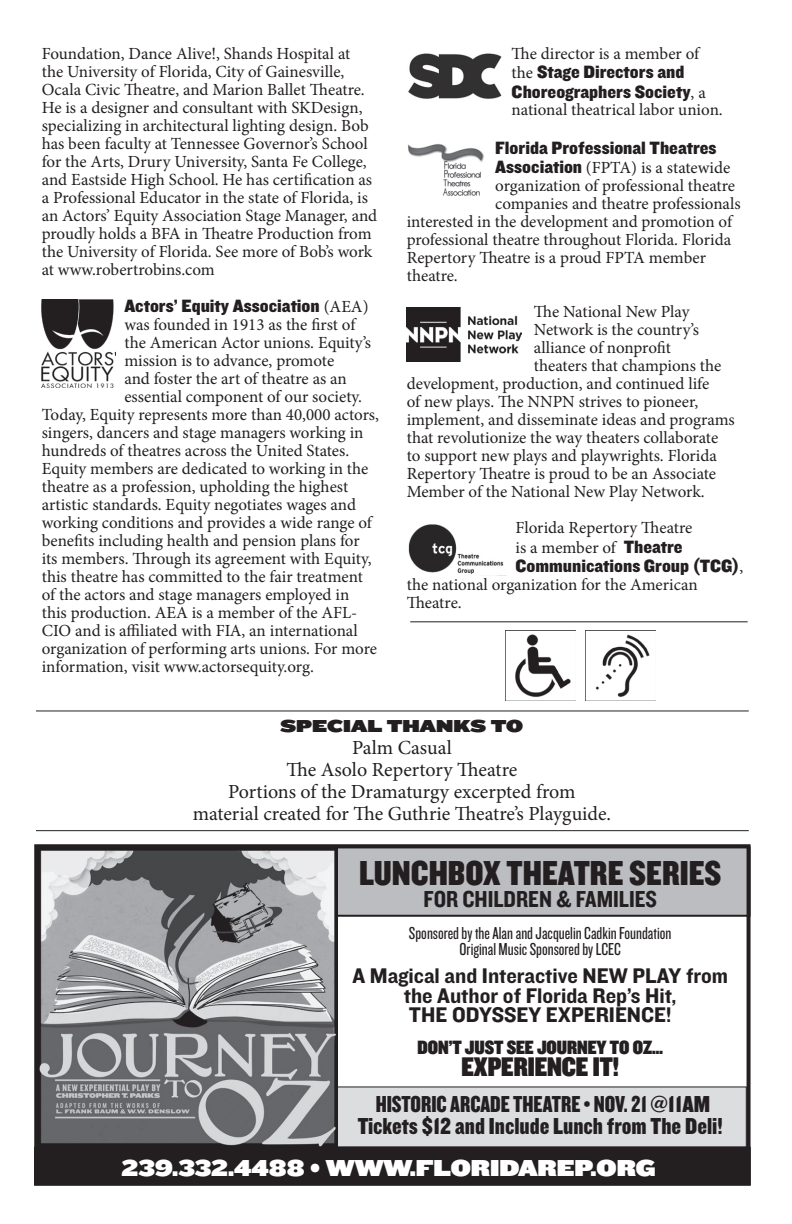
<style>
.page{position:relative;width:792px;height:1224px;background:#fff}
.page>*{position:absolute;margin:0;border:0;box-sizing:border-box;transform-origin:0 0}
.t1{font:36px "Knockout HTF70 Full Welterwt";color:#231f20}
.t2{font:28px "Knockout HTF90 Ultmt Welterwt";color:#231f20}
.t3{font:24px "Knockout HTF70 Full Welterwt";color:#231f20}
.t4{font:24px "Knockout HTF69 Full Liteweight";color:#231f20}
.t5{font:24px "Knockout HTF93 Ultmt Heviwt";color:#fff}
.t6{font:24px "Knockout HTF50 Welterweight";color:#231f20}
.t7{font:22px/19.4px "Knockout HTF51 Middleweight";color:#231f20;text-align:center}
.t8{font:20px/22px "Minion Pro";color:#231f20;text-align:center}
.t9{font:20px "Knockout HTF90 Ultmt Welterwt";color:#231f20}
.t10{font:18.4px/19.4px "Knockout HTF71 Full Middlewt";color:#231f20}
.t11{font:18px/16px "Knockout HTF28 Junior Featherwt";color:#231f20;text-align:center}
.t12{font:18px "Knockout HTF94 Ultmt Sumo";color:#231f20}
.t13{font:17px/18px "Minion Pro";letter-spacing:-.005em;color:#231f20}
.s1{font-family:"Minion Pro";font-size:17px}
.s2{font-family:"Knockout HTF71 Full Middlewt";font-size:18.4px}
.s3{font-family:"Knockout HTF70 Full Welterwt"}
</style>
<div class="page">
<div style="left:330px;top:847px;width:420px;height:69px;background:#bcbdc0"></div>
<div style="left:329px;top:846px;width:422px;height:71px;border:2px solid #231f20"></div>
<div style="left:337px;top:1087px;width:409px;height:60px;background:#dcdddf"></div>
<img style="left:505px;top:630px;width:70px;height:70px">
<img style="left:585px;top:630px;width:70px;height:70px">
<hr style="left:36px;top:830px;width:713px;height:1px;background:#231f20">
<hr style="left:36px;top:711px;width:713px;height:1px;background:#231f20">
<img style="left:408px;top:524px;width:99px;height:52px">
<img style="left:408px;top:144px;width:76px;height:52px">
<img style="left:408px;top:53px;width:94px;height:46px">
<img style="left:407px;top:308px;width:115px;height:54px">
<hr style="left:410px;top:621px;width:338px;height:1px;background:#231f20">
<img style="left:42px;top:300px;width:73px;height:87px">
<img style="left:39px;top:849px;width:298px;height:298px">
<div style="left:34px;top:844px;width:717px;height:341px;border:4px solid #231f20"></div>
<div style="left:34px;top:1147px;width:716px;height:38px;background:#231f20"></div>
<p class="t13" style="left:42px;top:44px;width:337px">Foundation, Dance Alive!, Shands Hospital at<br>the University of Florida, City of Gainesville, Ocala Civic Theatre, and Marion Ballet Theatre.<br>He is a designer and consultant with SKDesign, specializing in architectural lighting design. Bob has been faculty at Tennessee Governor’s School for the Arts, Drury University, Santa Fe College, and Eastside High School. He has certification as a Professional Educator in the state of Florida, is an Actors’ Equity Association Stage Manager, and proudly holds a BFA in Theatre Production from the University of Florida. See more of Bob’s work at www.robertrobins.com</p>
<p class="t10" style="left:124px;top:297px;width:246px">Actors’ Equity Association <span class="s1">(AEA)</span></p>
<p class="t13" style="left:124px;top:316px;width:232px">was founded in 1913 as the first of</p>
<p class="t13" style="left:124px;top:334px;width:248px">the American Actor unions. Equity’s</p>
<p class="t13" style="left:124px;top:352px;width:211px">mission is to advance, promote</p>
<p class="t13" style="left:124px;top:370px;width:224px">and foster the art of theatre as an</p>
<p class="t13" style="left:124px;top:388px;width:239px">essential component of our society.</p>
<p class="t13" style="left:42px;top:406px;width:339px">Today, Equity represents more than 40,000 actors,</p>
<p class="t13" style="left:42px;top:424px;width:323px">singers, dancers and stage managers working in</p>
<p class="t13" style="left:42px;top:442px;width:309px">hundreds of theatres across the United States.</p>
<p class="t13" style="left:42px;top:460px;width:328px">Equity members are dedicated to working in the</p>
<p class="t13" style="left:42px;top:478px;width:308px">theatre as a profession, upholding the highest</p>
<p class="t13" style="left:42px;top:496px;width:316px">artistic standards. Equity negotiates wages and</p>
<p class="t13" style="left:42px;top:514px;width:332px">working conditions and provides a wide range of</p>
<p class="t13" style="left:42px;top:532px;width:319px">benefits including health and pension plans for</p>
<p class="t13" style="left:42px;top:550px;width:331px">its members. Through its agreement with Equity,</p>
<p class="t13" style="left:42px;top:568px;width:323px">this theatre has committed to the fair treatment</p>
<p class="t13" style="left:42px;top:586px;width:309px">of the actors and stage managers employed in</p>
<p class="t13" style="left:42px;top:604px;width:317px">this production. AEA is a member of the AFL-</p>
<p class="t13" style="left:42px;top:622px;width:318px">CIO and is affiliated with FIA, an international</p>
<p class="t13" style="left:42px;top:640px;width:337px">organization of performing arts unions. For more</p>
<p class="t13" style="left:42px;top:658px;width:274px">information, visit www.actorsequity.org.</p>
<p class="t13" style="left:512px;top:44px;width:189px">The director is a member of</p>
<p class="t10" style="left:512px;top:63px;width:196px"><span class="s1">the</span> Stage Directors and<br>Choreographers Society<span class="s1">, a</span></p>
<p class="t13" style="left:512px;top:100px;width:213px">national theatrical labor union.</p>
<p class="t10" style="left:495px;top:138px;width:223px">Florida Professional Theatres</p>
<p class="t13" style="left:495px;top:159px;width:237px"><span class="s2">Association</span> (FPTA) is a statewide</p>
<p class="t13" style="left:495px;top:177px;width:241px">organization of professional theatre</p>
<p class="t13" style="left:495px;top:195px;width:247px">companies and theatre professionals</p>
<p class="t13" style="left:407px;top:213px;width:327px">interested in the development and promotion of</p>
<p class="t13" style="left:407px;top:231px;width:326px">professional theatre throughout Florida. Florida</p>
<p class="t13" style="left:407px;top:249px;width:301px">Repertory Theatre is a proud FPTA member</p>
<p class="t13" style="left:407px;top:267px;width:53px">theatre.</p>
<p class="t13" style="left:534px;top:303px;width:157px">The National New Play</p>
<p class="t13" style="left:534px;top:321px;width:167px">Network is the country’s</p>
<p class="t13" style="left:534px;top:339px;width:139px">alliance of nonprofit</p>
<p class="t13" style="left:534px;top:357px;width:189px">theaters that champions the</p>
<p class="t13" style="left:407px;top:375px;width:304px">development, production, and continued life</p>
<p class="t13" style="left:407px;top:393px;width:293px">of new plays. The NNPN strives to pioneer,</p>
<p class="t13" style="left:407px;top:411px;width:329px">implement, and disseminate ideas and programs</p>
<p class="t13" style="left:407px;top:429px;width:313px">that revolutionize the way theaters collaborate</p>
<p class="t13" style="left:407px;top:447px;width:312px">to support new plays and playwrights. Florida</p>
<p class="t13" style="left:407px;top:465px;width:311px">Repertory Theatre is proud to be an Associate</p>
<p class="t13" style="left:407px;top:483px;width:300px">Member of the National New Play Network.</p>
<p class="t13" style="left:516px;top:518px;width:178px;line-height:19.4px">Florida Repertory Theatre is a member of <span class="s2">Theatre</span></p>
<p class="t10" style="left:516px;top:557px;width:229px">Communications Group (TCG)<span class="s1">,</span></p>
<p class="t13" style="left:407px;top:576px;width:292px">the national organization for the American<br>Theatre.</p>
<p class="t12" style="left:281px;top:715px;width:244px">SPECIAL THANKS TO</p>
<p class="t8" style="left:193px;top:737px;width:420px">Palm Casual<br>The Asolo Repertory Theatre<br>Portions of the Dramaturgy excerpted from material created for The Guthrie Theatre’s Playguide.</p>
<h1 class="t1" style="left:359px;top:854px;width:364px">LUNCHBOX THEATRE SERIES</h1>
<h3 class="t6" style="left:423px;top:886px;width:235px">FOR CHILDREN &amp; FAMILIES</h3>
<p class="t11" style="left:409px;top:926px;width:264px">Sponsored by the Alan and Jacquelin Cadkin Foundation<br>Original Music Sponsored by LCEC</p>
<p class="t7" style="left:352px;top:967px;width:377px">A Magical and Interactive NEW PLAY from the Author of Florida Rep’s Hit,<br>THE ODYSSEY EXPERIENCE!</p>
<p class="t9" style="left:418px;top:1037px;width:247px">DON’T JUST SEE JOURNEY TO OZ…</p>
<h2 class="t2" style="left:461px;top:1052px;width:159px">EXPERIENCE IT!</h2>
<h3 class="t4" style="left:376px;top:1092px;width:336px">HISTORIC ARCADE THEATRE • NOV. 21 <span class="s3">@11AM</span></h3>
<h3 class="t3" style="left:358px;top:1114px;width:366px">Tickets $12 and Include Lunch from The Deli!</h3>
<h3 class="t5" style="left:122px;top:1154px;width:535px">239.332.4488 • WWW.FLORIDAREP.ORG</h3>
</div>
